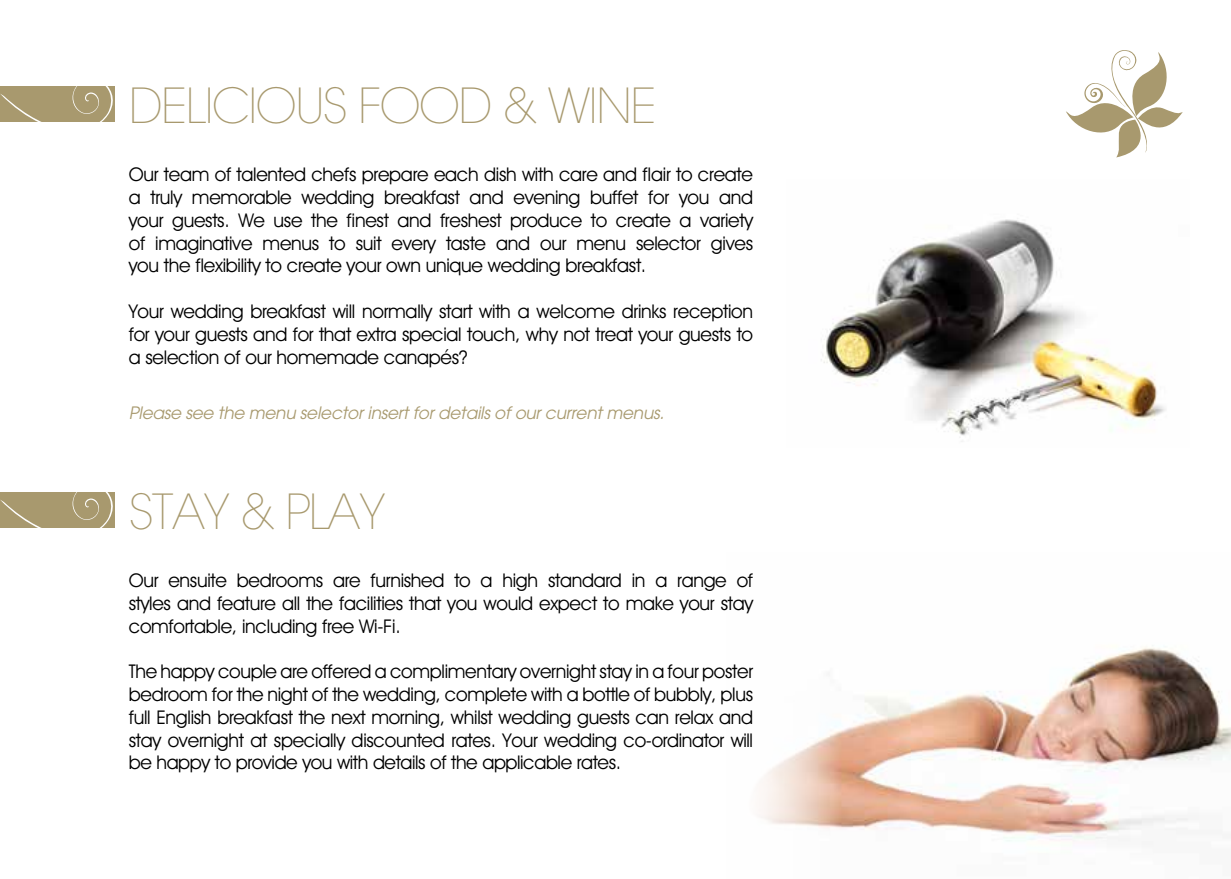
<style>
.page{position:relative;width:1231px;height:879px;background:#fff}
.page>*{position:absolute;margin:0;border:0;box-sizing:border-box;transform-origin:0 0}
.t1{font:200 48px "Avant Garde";letter-spacing:-.03em;color:#a8996e}
.t2{font:19px/22.8px "Avant Garde IT Cby BT";letter-spacing:-.015em;color:#000;text-align:justify}
.t3{font:italic 17px "Avant Garde";letter-spacing:-.015em;color:#a8996e}
</style>
<div class="page">
<img style="left:760px;top:647px;width:470px;height:194px">
<img style="left:821px;top:219px;width:345px;height:223px">
<svg style="left:1066px;top:50px;width:116px;height:107px"></svg>
<svg style="left:0;top:86px;width:115px;height:36px;background:#ab9d74"></svg>
<svg style="left:0;top:492px;width:115px;height:36px;background:#ab9d74"></svg>
<h1 class="t1" style="left:129px;top:77px;width:529px">DELICIOUS FOOD &amp; WINE</h1>
<p class="t2" style="left:129px;top:163px;width:625px">Our team of talented chefs prepare each dish with care and flair to create a truly memorable wedding breakfast and evening buffet for you and your guests. We use the finest and freshest produce to create a variety of imaginative menus to suit every taste and our menu selector gives you the flexibility to create your own unique wedding breakfast.</p>
<p class="t2" style="left:129px;top:300px;width:625px">Your wedding breakfast will normally start with a welcome drinks reception for your guests and for that extra special touch, why not treat your guests to a selection of our homemade canapés?</p>
<p class="t3" style="left:129px;top:403px;width:537px">Please see the menu selector insert for details of our current menus.</p>
<h1 class="t1" style="left:129px;top:483px;width:229px">STAY &amp; PLAY</h1>
<p class="t2" style="left:129px;top:568px;width:626px">Our ensuite bedrooms are furnished to a high standard in a range of styles and feature all the facilities that you would expect to make your stay comfortable, including free Wi-Fi.</p>
<p class="t2" style="left:129px;top:660px;width:626px">The happy couple are offered a complimentary overnight stay in a four poster bedroom for the night of the wedding, complete with a bottle of bubbly, plus full English breakfast the next morning, whilst wedding guests can relax and stay overnight at specially discounted rates. Your wedding co-ordinator will be happy to provide you with details of the applicable rates.</p>
</div>
